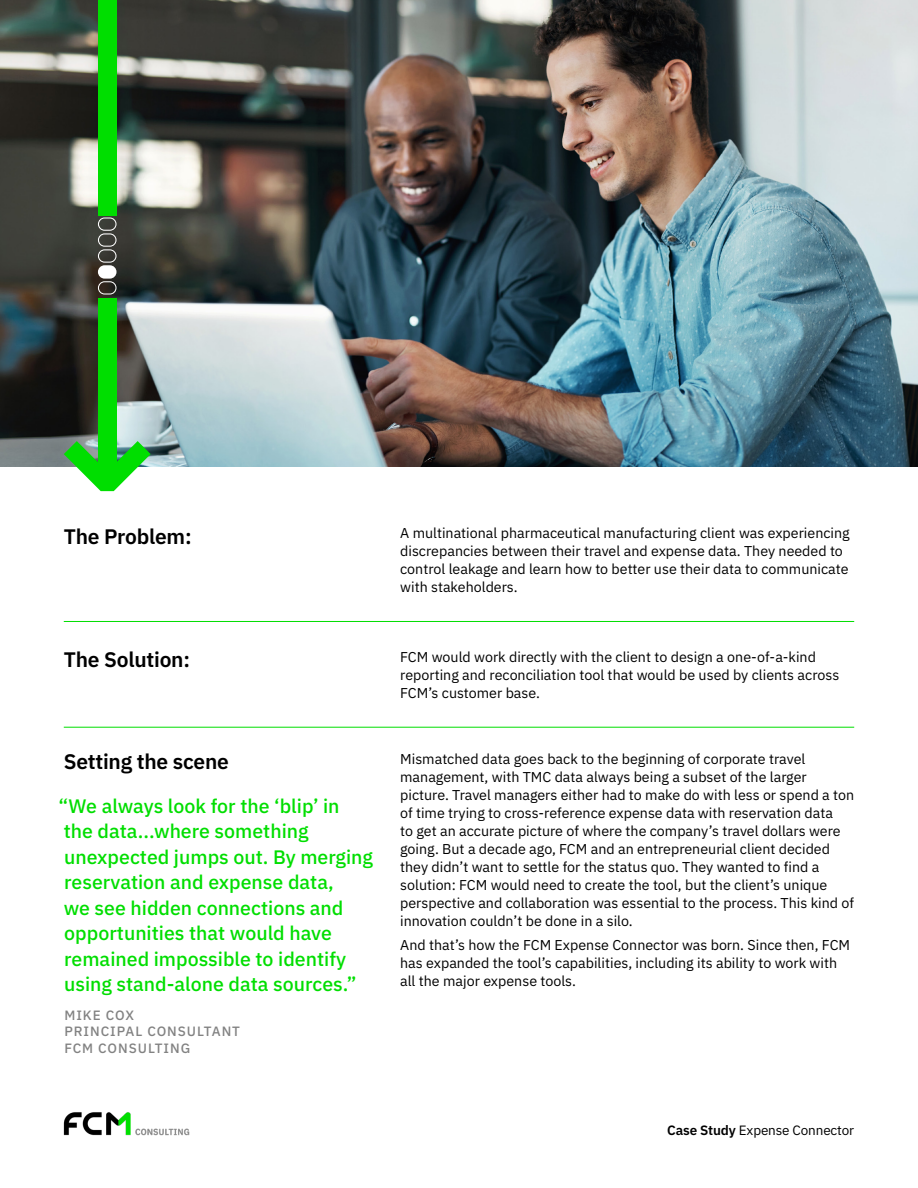
<style>
.page{position:relative;width:918px;height:1188px;background:#fff}
.page>*{position:absolute;margin:0;border:0;box-sizing:border-box;transform-origin:0 0}
.t1{font:600 21px "IBM Plex Sans";letter-spacing:-.01em;color:#000}
.t2{font:500 19.5px/25.5px "IBM Plex Sans";color:#00de00}
.t3{font:14.25px/18px "IBM Plex Sans";color:#000}
.t4{font:500 13.5px/16.2px "IBM Plex Sans";letter-spacing:.07em;color:#828282}
.t5{font:13.5px "IBM Plex Sans";letter-spacing:-.01em;color:#000}
.s1{font-weight:600}
</style>
<div class="page">
<img style="left:63px;top:1112px;width:127px;height:24px">
<img style="left:0;top:0;width:918px;height:466px">
<hr style="left:64px;top:727px;width:790px;height:1px;background:#00de00">
<hr style="left:64px;top:621px;width:790px;height:1px;background:#00de00">
<div style="left:98px;top:298px;width:19px;height:168px;background:#00de00"></div>
<div style="left:98px;top:0;width:19px;height:215px;background:#00de00"></div>
<svg style="left:98px;top:217px;width:19px;height:78px"></svg>
<svg style="left:64px;top:441px;width:87px;height:50px"></svg>
<h1 class="t1" style="left:64px;top:520px;width:129px">The Problem:</h1>
<p class="t3" style="left:400px;top:523px;width:451px">A multinational pharmaceutical manufacturing client was experiencing discrepancies between their travel and expense data. They needed to control leakage and learn how to better use their data to communicate with stakeholders.</p>
<h1 class="t1" style="left:64px;top:643px;width:128px">The Solution:</h1>
<h1 class="t1" style="left:64px;top:745px;width:167px">Setting the scene</h1>
<p class="t2" style="left:59px;top:791px;width:316px">“We always look for the ‘blip’ in the data...where something unexpected jumps out. By merging reservation and expense data,<br>we see hidden connections and opportunities that would have remained impossible to identify using stand-alone data sources.”</p>
<p class="t4" style="left:64px;top:1006px;width:177px">MIKE COX<br>PRINCIPAL CONSULTANT<br>FCM CONSULTING</p>
<p class="t3" style="left:400px;top:646px;width:441px">FCM would work directly with the client to design a one-of-a-kind reporting and reconciliation tool that would be used by clients across<br>FCM’s customer base.</p>
<p class="t3" style="left:400px;top:748px;width:456px">Mismatched data goes back to the beginning of corporate travel management, with TMC data always being a subset of the larger picture. Travel managers either had to make do with less or spend a ton of time trying to cross-reference expense data with reservation data<br>to get an accurate picture of where the company’s travel dollars were going. But a decade ago, FCM and an entrepreneurial client decided they didn’t want to settle for the status quo. They wanted to find a solution: FCM would need to create the tool, but the client’s unique perspective and collaboration was essential to the process. This kind of innovation couldn’t be done in a silo.</p>
<p class="t3" style="left:400px;top:935px;width:451px">And that’s how the FCM Expense Connector was born. Since then, FCM has expanded the tool’s capabilities, including its ability to work with all the major expense tools.</p>
<p class="t5" style="left:667px;top:1120px;width:189px"><span class="s1">Case Study</span> Expense Connector</p>
</div>
